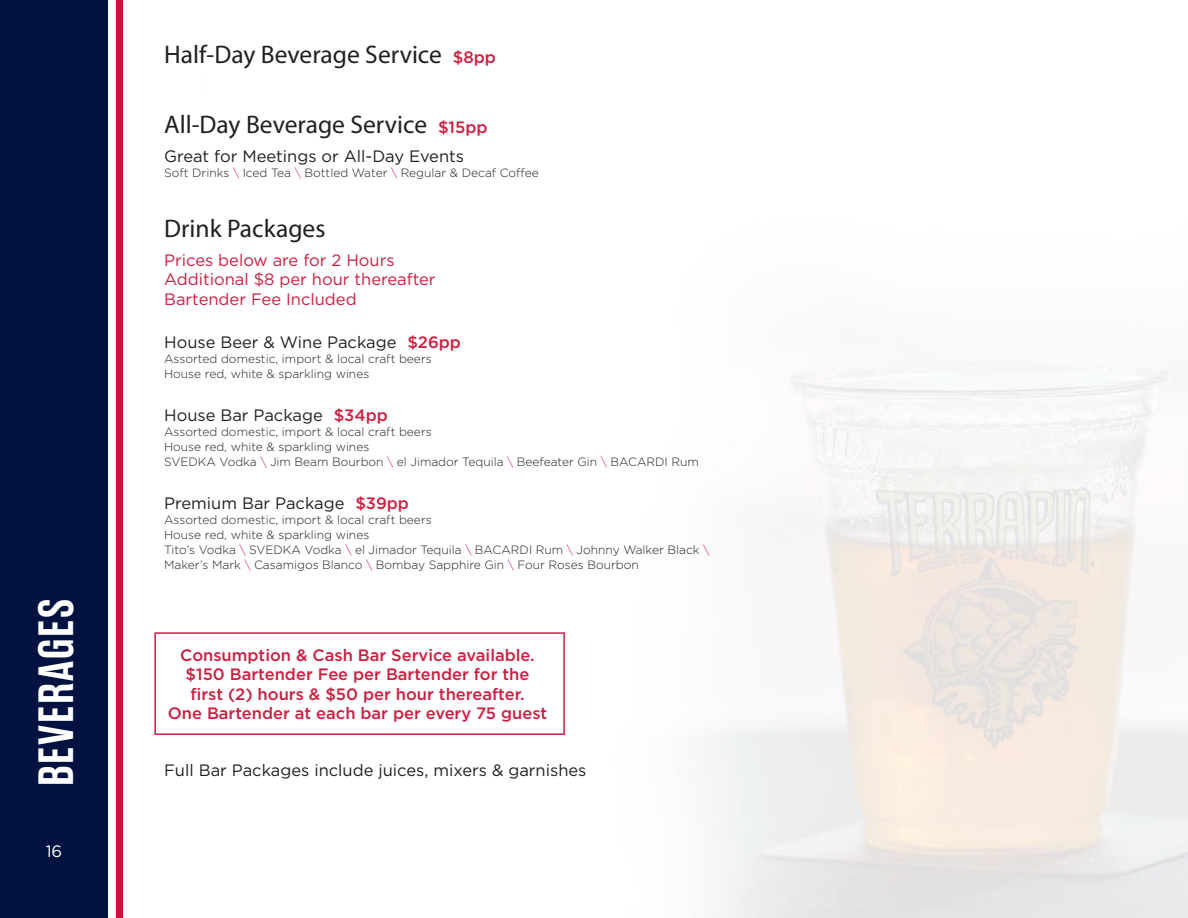
<style>
.page{position:relative;width:1188px;height:918px;background:#fff}
.page>*{position:absolute;margin:0;border:0;box-sizing:border-box;transform-origin:0 0}
.t1{font:600 49.5px "Rama Gothic E";letter-spacing:.04em;color:#fff}
.t2{font:25.5px "Myriad Pro";color:#231f20}
.t3{font:16.5px "Gotham";color:#231f20}
.t4{font:500 16.5px "Gotham";color:#cc1f40}
.t5{font:16.5px "Gotham";color:#cc1f40}
.t6{font:16.5px "Gotham";color:#fff}
.t7{font:300 12px "Gotham";color:#231f20}
.s1{font-family:"Gotham";font-weight:500;font-size:16.5px;color:#cf1e3f}
.s2{color:#cc1f40}
.s3{font-weight:500;color:#cf1e3f}
</style>
<div class="page">
<div style="left:0;top:0;width:107px;height:918px;background:#001340"></div>
<div style="left:116px;top:0;width:6px;height:918px;background:#cd123d"></div>
<div style="left:154px;top:632px;width:411px;height:103px;border:2px solid #cc1f41"></div>
<p class="t1" style="left:29px;top:786px;width:188px;rotate:-90deg">BEVERAGES</p>
<p class="t6" style="left:46px;top:840px;width:18px">16</p>
<p class="t2" style="left:164px;top:39px;width:333px">Half-Day Beverage Service <span class="s1">$8pp</span></p>
<p class="t2" style="left:164px;top:109px;width:325px">All-Day Beverage Service <span class="s1">$15pp</span></p>
<p class="t3" style="left:164px;top:146px;width:301px">Great for Meetings or All-Day Events</p>
<p class="t7" style="left:164px;top:165px;width:376px">Soft Drinks <span class="s2">\</span> Iced Tea <span class="s2">\</span> Bottled Water <span class="s2">\</span> Regular &amp; Decaf Coffee</p>
<p class="t2" style="left:164px;top:213px;width:163px">Drink Packages</p>
<p class="t5" style="left:164px;top:250px;width:232px">Prices below are for 2 Hours</p>
<p class="t5" style="left:164px;top:269px;width:273px">Additional $8 per hour thereafter</p>
<p class="t5" style="left:164px;top:289px;width:194px">Bartender Fee Included</p>
<p class="t3" style="left:164px;top:332px;width:298px">House Beer &amp; Wine Package <span class="s3">$26pp</span></p>
<p class="t7" style="left:164px;top:351px;width:269px">Assorted domestic, import &amp; local craft beers</p>
<p class="t7" style="left:164px;top:366px;width:207px">House red, white &amp; sparkling wines</p>
<p class="t3" style="left:164px;top:405px;width:225px">House Bar Package <span class="s3">$34pp</span></p>
<p class="t7" style="left:164px;top:424px;width:269px">Assorted domestic, import &amp; local craft beers</p>
<p class="t7" style="left:164px;top:439px;width:207px">House red, white &amp; sparkling wines</p>
<p class="t7" style="left:164px;top:454px;width:536px">SVEDKA Vodka <span class="s2">\</span> Jim Beam Bourbon <span class="s2">\</span> el Jimador Tequila <span class="s2">\</span> Beefeater Gin <span class="s2">\</span> BACARDI Rum</p>
<p class="t3" style="left:164px;top:492px;width:246px">Premium Bar Package <span class="s3">$39pp</span></p>
<p class="t7" style="left:164px;top:512px;width:269px">Assorted domestic, import &amp; local craft beers</p>
<p class="t7" style="left:164px;top:527px;width:207px">House red, white &amp; sparkling wines</p>
<p class="t7" style="left:164px;top:542px;width:547px">Tito’s Vodka <span class="s2">\</span> SVEDKA Vodka <span class="s2">\</span> el Jimador Tequila <span class="s2">\</span> BACARDI Rum <span class="s2">\</span> Johnny Walker Black <span class="s2">\</span></p>
<p class="t7" style="left:164px;top:557px;width:476px">Maker’s Mark <span class="s2">\</span> Casamigos Blanco <span class="s2">\</span> Bombay Sapphire Gin <span class="s2">\</span> Four Roses Bourbon</p>
<p class="t4" style="left:180px;top:644px;width:356px">Consumption &amp; Cash Bar Service available.</p>
<p class="t4" style="left:186px;top:664px;width:345px">$150 Bartender Fee per Bartender for the</p>
<p class="t4" style="left:191px;top:683px;width:336px">first (2) hours &amp; $50 per hour thereafter.</p>
<p class="t4" style="left:168px;top:703px;width:381px">One Bartender at each bar per every 75 guest</p>
<p class="t3" style="left:164px;top:759px;width:424px">Full Bar Packages include juices, mixers &amp; garnishes</p>
</div>
